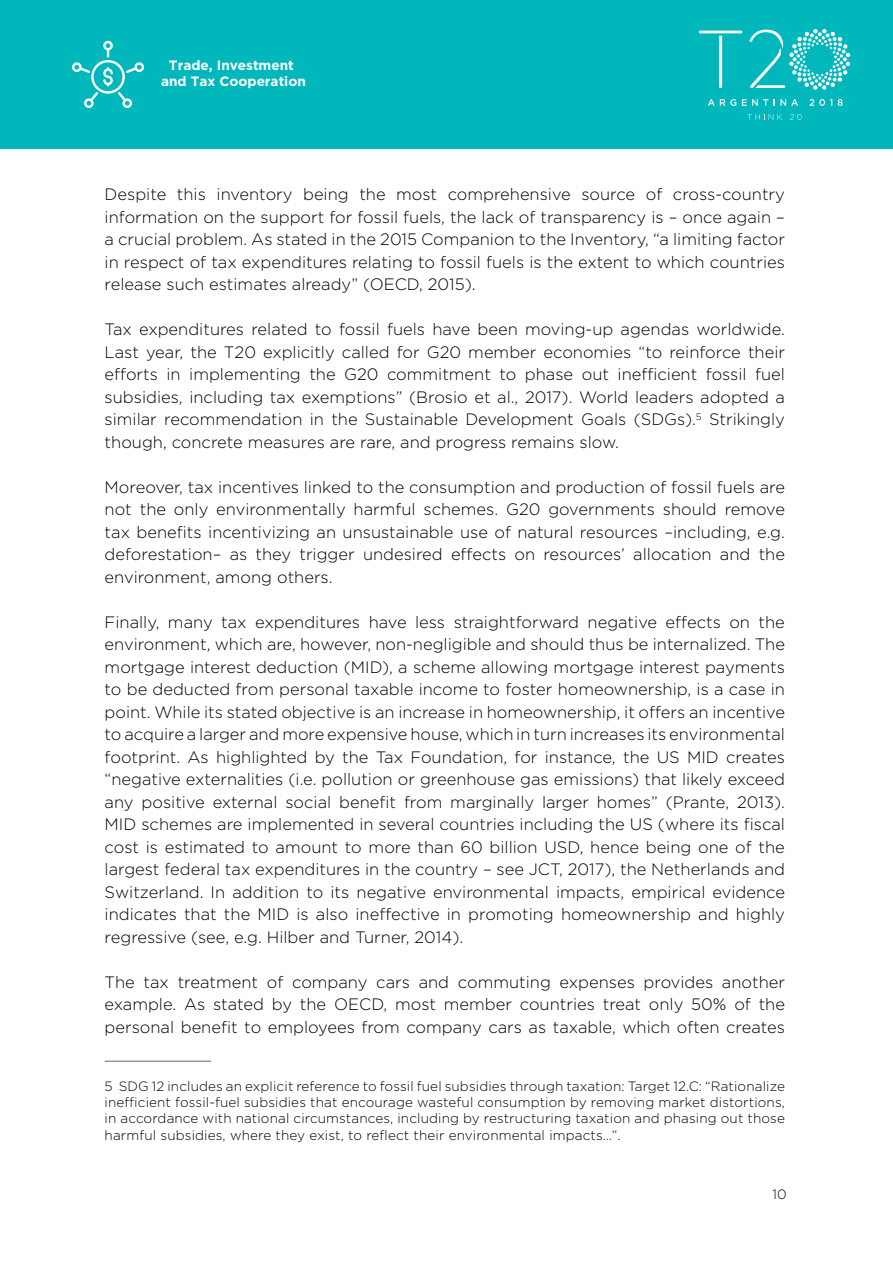
<style>
.page{position:relative;width:893px;height:1263px;background:#fff}
.page>*{position:absolute;margin:0;border:0;box-sizing:border-box;transform-origin:0 0}
.t1{font:300 16.5px/22.5px "Gotham";color:#000;text-align:justify}
.t2{font:300 13.5px/16.2px "Gotham";letter-spacing:.01em;color:#000;text-align:justify}
.t3{font:700 13.5px/16.2px "Gotham";color:#fff;text-align:center}
</style>
<div class="page">
<hr style="left:105px;top:1060px;width:106px;height:2px;background:#939598">
<div style="left:0;top:0;width:893px;height:149px;background:#00b8bc"></div>
<svg style="left:749px;top:29px;width:101px;height:61px"></svg>
<svg style="left:708px;top:99px;width:28px;height:7px"></svg>
<svg style="left:742px;top:99px;width:26px;height:7px"></svg>
<svg style="left:774px;top:99px;width:24px;height:7px"></svg>
<svg style="left:810px;top:99px;width:22px;height:7px"></svg>
<svg style="left:838px;top:99px;width:5px;height:7px"></svg>
<svg style="left:699px;top:31px;width:43px;height:57px"></svg>
<svg style="left:748px;top:114px;width:34px;height:6px"></svg>
<svg style="left:790px;top:114px;width:12px;height:6px"></svg>
<svg style="left:72px;top:41px;width:72px;height:67px"></svg>
<p class="t3" style="left:161px;top:57px;width:146px">Trade, Investment and Tax Cooperation</p>
<p class="t1" style="left:105px;top:183px;width:682px">Despite this inventory being the most comprehensive source of cross-country information on the support for fossil fuels, the lack of transparency is – once again – a crucial problem. As stated in the 2015 Companion to the Inventory, “a limiting factor in respect of tax expenditures relating to fossil fuels is the extent to which countries release such estimates already” (OECD, 2015).</p>
<p class="t1" style="left:105px;top:318px;width:682px">Tax expenditures related to fossil fuels have been moving-up agendas worldwide.<br>Last year, the T20 explicitly called for G20 member economies “to reinforce their efforts in implementing the G20 commitment to phase out inefficient fossil fuel subsidies, including tax exemptions” (Brosio et al., 2017). World leaders adopted a similar recommendation in the Sustainable Development Goals (SDGs).<sup>5</sup> Strikingly though, concrete measures are rare, and progress remains slow.</p>
<p class="t1" style="left:105px;top:475px;width:682px">Moreover, tax incentives linked to the consumption and production of fossil fuels are not the only environmentally harmful schemes. G20 governments should remove tax benefits incentivizing an unsustainable use of natural resources –including, e.g. deforestation– as they trigger undesired effects on resources’ allocation and the environment, among others.</p>
<p class="t1" style="left:105px;top:610px;width:682px">Finally, many tax expenditures have less straightforward negative effects on the environment, which are, however, non-negligible and should thus be internalized. The mortgage interest deduction (MID), a scheme allowing mortgage interest payments to be deducted from personal taxable income to foster homeownership, is a case in point. While its stated objective is an increase in homeownership, it offers an incentive to acquire a larger and more expensive house, which in turn increases its environmental footprint. As highlighted by the Tax Foundation, for instance, the US MID creates “negative externalities (i.e. pollution or greenhouse gas emissions) that likely exceed any positive external social benefit from marginally larger homes” (Prante, 2013).<br>MID schemes are implemented in several countries including the US (where its fiscal cost is estimated to amount to more than 60 billion USD, hence being one of the largest federal tax expenditures in the country – see JCT, 2017), the Netherlands and Switzerland. In addition to its negative environmental impacts, empirical evidence indicates that the MID is also ineffective in promoting homeownership and highly regressive (see, e.g. Hilber and Turner, 2014).</p>
<p class="t1" style="left:105px;top:970px;width:682px">The tax treatment of company cars and commuting expenses provides another example. As stated by the OECD, most member countries treat only 50% of the personal benefit to employees from company cars as taxable, which often creates</p>
<p class="t2" style="left:105px;top:1078px;width:682px">5 SDG 12 includes an explicit reference to fossil fuel subsidies through taxation: Target 12.C: “Rationalize inefficient fossil-fuel subsidies that encourage wasteful consumption by removing market distortions, in accordance with national circumstances, including by restructuring taxation and phasing out those harmful subsidies, where they exist, to reflect their environmental impacts…”.</p>
<p class="t2" style="left:773px;top:1186px;width:16px">10</p>
</div>
